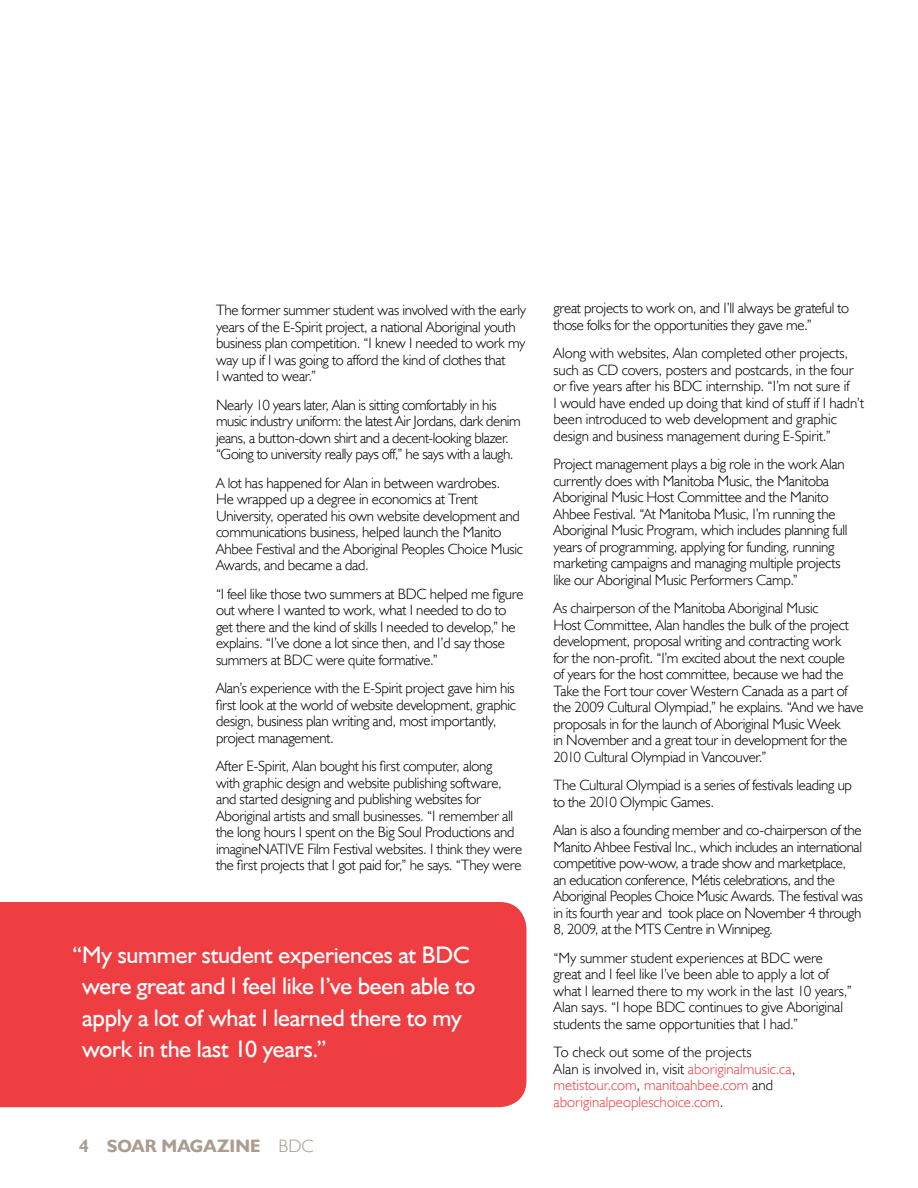
<style>
.page{position:relative;width:918px;height:1188px;background:#fff}
.page>*{position:absolute;margin:0;border:0;box-sizing:border-box;transform-origin:0 0}
.t1{font:24px/31.5px "Humanist 521 TL";letter-spacing:-.01em;color:#fff}
.t2{font:700 18px "Humanist 521 TL";letter-spacing:.005em;color:#ab9c8f}
.t3{font:300 15px/16.5px "Humanist 521 TL";letter-spacing:-.015em;color:#000}
.t4{font:300 15px/16.5px "Humanist 521 TL";letter-spacing:.005em;color:#ef3e42}
.s1{font-weight:300}
.s2{color:#000}
</style>
<div class="page">
<div style="left:0;top:902px;width:527px;height:205px;background:#ef3e42"></div>
<p class="t3" style="left:216px;top:301px;width:312px">The former summer student was involved with the early years of the E-Spirit project, a national Aboriginal youth business plan competition. “I knew I needed to work my way up if I was going to afford the kind of clothes that<br>I wanted to wear.”</p>
<p class="t3" style="left:216px;top:396px;width:306px">N early 10 years later, Alan is sitting comfortably in his music industry uniform: the latest Air Jordans, dark denim jeans, a button-down shirt and a decent-looking blazer. “Going to university really pays off,” he says with a laugh.</p>
<p class="t3" style="left:216px;top:474px;width:308px">A lot has happened for Alan in between wardrobes.<br>H e wrapped up a degree in economics at Trent University, operated his own website development and communications business, helped launch the Manito Ahbee Festival and the Aboriginal Peoples Choice M usic Awards, and became a dad.</p>
<p class="t3" style="left:216px;top:585px;width:309px">“I feel like those two summers at BDC helped me figure out where I wanted to work, what I needed to do to get there and the kind of skills I needed to develop,” he explains. “I’ve done a lot since then, and I’d say those summers at BDC were quite formative.”</p>
<p class="t3" style="left:216px;top:679px;width:302px">Alan’s experience with the E-Spirit project gave him his first look at the world of website development, graphic design, business plan writing and, most importantly, project management.</p>
<p class="t3" style="left:216px;top:757px;width:308px">After E-Spirit, Alan bought his first computer, along<br>with graphic design and website publishing software, and started designing and publishing websites for Aboriginal artists and small businesses. “I remember all the long hours I spent on the Big Soul Productions and imagineNATIVE Film Festival websites. I think they were the first projects that I got paid for,” he says. “They were</p>
<h1 class="t1" style="left:82px;top:938px;width:395px;text-indent:-10px">“My summer student experiences at BDC were great and I feel like I’ve been able to apply a lot of what I learned there to my work in the last 10 years.”</h1>
<p class="t2" style="left:79px;top:1135px;width:97px">4 SOAR MAGA</p>
<p class="t2" style="left:217px;top:1135px;width:85px">ZINE <span class="s1">BDC</span></p>
<p class="t3" style="left:554px;top:300px;width:297px">great projects to work on, and I’ll always be grateful to those folks for the opportunities they gave me.”</p>
<p class="t3" style="left:554px;top:345px;width:312px">Along with websites, Alan completed other projects, such as CD covers, posters and postcards, in the four or five years after his BDC internship. “I’m not sure if<br>I would have ended up doing that kind of stuff if I hadn’t been introduced to web development and graphic design and business management during E-Spirit.”</p>
<p class="t3" style="left:554px;top:456px;width:296px">Project management plays a big role in the work Alan currently does with M anitoba M usic, the M anitoba Aboriginal M usic H ost Committee and the M anito Ahbee Festival. “At Manitoba Music, I’m running the Aboriginal M usic Program, which includes planning full years of programming, applying for funding, running marketing campaigns and managing multiple projects like our Aboriginal Music Performers Camp.”</p>
<p class="t3" style="left:553px;top:600px;width:312px">As chairperson of the M anitoba Aboriginal M usic<br>H ost Committee, Alan handles the bulk of the project development, proposal writing and contracting work<br>for the non-profit. “I’m excited about the next couple<br>of years for the host committee, because we had the Take the Fort tour cover Western Canada as a part of the 2009 Cultural Olympiad,” he explains. “And we have proposals in for the launch of Aboriginal M usic Week<br>in November and a great tour in development for the 2010 Cultural Olympiad in Vancouver.”</p>
<p class="t3" style="left:553px;top:777px;width:300px">The Cultural Olympiad is a series of festivals leading up to the 2010 Olympic Games.</p>
<p class="t3" style="left:553px;top:822px;width:311px">Alan is also a founding member and co-chairperson of the Manito Ahbee Festival Inc., which includes an international competitive pow-wow, a trade show and marketplace, an education conference, M étis celebrations, and the Aboriginal Peoples Choice Music Awards. The festival was in its fourth year and took place on N ovember 4 through 8, 2009, at the MTS Centre in Winnipeg.</p>
<p class="t3" style="left:553px;top:949px;width:300px">“My summer student experiences at BDC were great and I feel like I’ve been able to apply a lot of what I learned there to my work in the last 10 years,” Alan says. “I hope BDC continues to give Aboriginal students the same opportunities that I had.”</p>
<p class="t4" style="left:553px;top:1044px;width:244px"><span class="s2">To check out some of the projects<br>Alan is involved in, visit</span> aboriginalmusic.ca<span class="s2">, </span>metistour.com<span class="s2">,</span> manitoahbee.com <span class="s2">and </span>aboriginalpeopleschoice.com<span class="s2">.</span></p>
</div>
